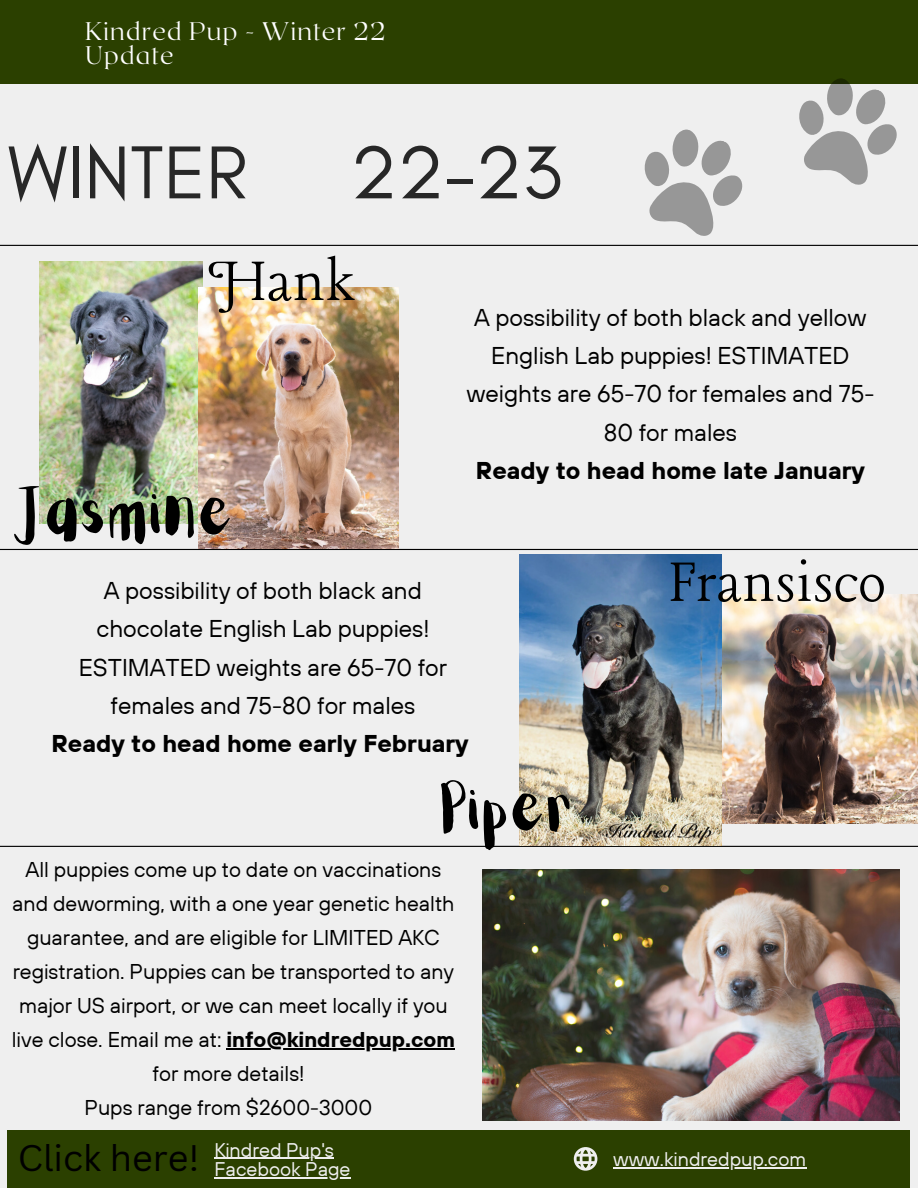
<style>
.page{position:relative;width:918px;height:1188px;background:#efefef}
.page>*{position:absolute;margin:0;border:0;box-sizing:border-box;transform-origin:0 0}
.t1{font:76.2px "Glacial Indifference";color:#272727}
.t2{font:66px "Lancelot";color:#000}
.t3{font:54px "Aloja Extended";color:#000}
.t4{font:36px "Canva Sans";color:#000}
.t5{font:100 25.35px/24.3px "Roxborough CF";letter-spacing:.05em;color:#fff}
.t6{font:24.3px/38.2px "TT Hoves";color:#000;text-align:center}
.t7{font:700 24.3px "TT Hoves";color:#000}
.t8{font:21.3px/34px "TT Hoves";color:#000;text-align:center}
.t9{font:19.8px/19.2px "TT Hoves";color:#efefef}
.s1{font-weight:700}
</style>
<div class="page">
<div style="left:0;top:0;width:918px;height:84px;background:#2b4000"></div>
<div style="left:8px;top:1130px;width:902px;height:58px;background:#2b4000"></div>
<svg style="left:574px;top:1147px;width:23px;height:24px"></svg>
<hr style="left:0;top:245px;width:918px;height:1px;background:#000">
<hr style="left:0;top:549px;width:918px;height:1px;background:#000">
<hr style="left:0;top:846px;width:918px;height:1px;background:#000">
<img style="left:722px;top:594px;width:196px;height:230px">
<img style="left:482px;top:869px;width:418px;height:251px">
<img style="left:40px;top:261px;width:163px;height:262px">
<img style="left:199px;top:287px;width:200px;height:261px">
<hr style="left:613px;top:1167px;width:193px;height:1px;background:#efefef">
<hr style="left:214px;top:1158px;width:120px;height:1px;background:#efefef">
<hr style="left:214px;top:1177px;width:136px;height:1px;background:#efefef">
<hr style="left:226px;top:1048px;width:229px;height:2px;background:#000">
<svg style="left:644px;top:129px;width:99px;height:107px"></svg>
<svg style="left:799px;top:78px;width:98px;height:107px"></svg>
<img style="left:519px;top:555px;width:203px;height:290px">
<p class="t5" style="left:85px;top:18px;width:302px">Kindred Pup - Winter 22<br>Update</p>
<h1 class="t1" style="left:8px;top:126px;width:241px">WINTER</h1>
<h1 class="t1" style="left:350px;top:126px;width:213px">22-23</h1>
<h2 class="t2" style="left:209px;top:249px;width:145px">Hank</h2>
<h3 class="t3" style="left:18px;top:489px;width:219px">Jasmine</h3>
<p class="t6" style="left:104px;top:571px;width:320px">A possibility of both black and</p>
<p class="t6" style="left:466px;top:298px;width:409px">A possibility of both black and yellow<br>English Lab puppies! ESTIMATED weights are 65-70 for females and 75-<br>80 for males</p>
<p class="t7" style="left:476px;top:455px;width:390px">Ready to head home late January</p>
<h2 class="t2" style="left:670px;top:550px;width:218px">Fransisco</h2>
<p class="t6" style="left:79px;top:609px;width:370px">chocolate English Lab puppies!<br>ESTIMATED weights are 65-70 for females and 75-80 for males</p>
<p class="t7" style="left:52px;top:728px;width:419px">Ready to head home early February</p>
<h3 class="t3" style="left:441px;top:785px;width:136px">Piper</h3>
<p class="t8" style="left:12px;top:852px;width:445px">All puppies come up to date on vaccinations and deworming, with a one year genetic health guarantee, and are eligible for LIMITED AKC registration. Puppies can be transported to any major US airport, or we can meet locally if you live close. Email me at: <span class="s1">info@kindredpup.com </span>for more details!<br>Pups range from $2600-3000</p>
<h3 class="t4" style="left:18px;top:1133px;width:183px">Click here!</h3>
<p class="t9" style="left:214px;top:1140px;width:138px">Kindred Pup's<br>Facebook Page</p>
<p class="t9" style="left:613px;top:1149px;width:195px">www.kindredpup.com</p>
</div>
